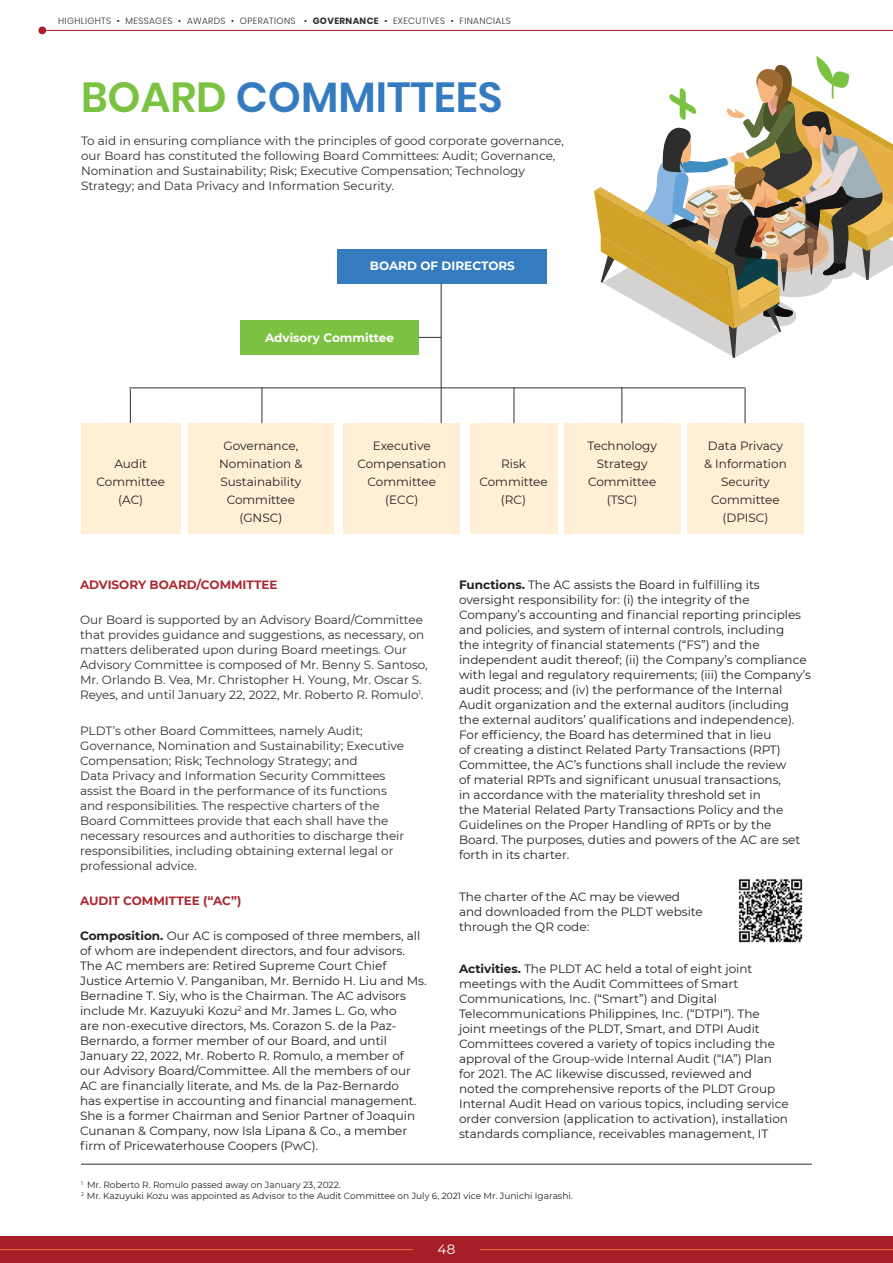
<style>
.page{position:relative;width:893px;height:1263px;background:#fff}
.page>*{position:absolute;margin:0;border:0;box-sizing:border-box;transform-origin:0 0}
.Body_Copy-1{font:600 42px "Poppins";color:#357bc0}
.t1{font:13.5px "Montserrat";color:#fff}
.Body_Copy-1-2{font:12px/15px "Montserrat";color:#231f20;text-align:center}
.Body_Copy-1-3{font:12px/15px "Montserrat";color:#312f30}
.Body_Copy-1-4{font:700 12px "Montserrat";color:#ab2932}
.Body_Copy-1-5{font:700 12px "Montserrat";color:#fff}
.Body_Copy-1-6{font:9px/10.8px "Montserrat";color:#231f20}
.Body_Copy-1-7{font:300 9px "Poppins";letter-spacing:.04em;color:#312f30}
.s1{font-weight:700}
.s2{color:#7bc242}
</style>
<div class="page">
<div style="left:0;top:1236px;width:893px;height:27px;background:#a71e27"></div>
<hr style="left:0;top:1249px;width:893px;height:1px;background:#de6933">
<div style="left:413px;top:1236px;width:67px;height:27px;background:#a71e27"></div>
<hr style="left:46px;top:30px;width:847px;height:1px;background:#a71e27">
<div style="left:38px;top:26px;width:8px;height:8px;background:#a71e27;border-radius:50%"></div>
<hr style="left:130px;top:389px;width:1px;height:36px;background:#312f30">
<div style="left:338px;top:249px;width:209px;height:34px;background:#357bc0"></div>
<div style="left:240px;top:320px;width:179px;height:35px;background:#7bc242"></div>
<div style="left:81px;top:423px;width:99px;height:110px;background:#ffefd5"></div>
<div style="left:188px;top:423px;width:146px;height:110px;background:#ffefd5"></div>
<div style="left:343px;top:423px;width:117px;height:110px;background:#ffefd5"></div>
<div style="left:470px;top:423px;width:87px;height:110px;background:#ffefd5"></div>
<div style="left:564px;top:423px;width:117px;height:110px;background:#ffefd5"></div>
<div style="left:687px;top:423px;width:117px;height:110px;background:#ffefd5"></div>
<hr style="left:441px;top:283px;width:1px;height:140px;background:#312f30">
<hr style="left:262px;top:387px;width:1px;height:36px;background:#312f30">
<hr style="left:514px;top:387px;width:1px;height:36px;background:#312f30">
<hr style="left:621px;top:387px;width:1px;height:36px;background:#312f30">
<hr style="left:745px;top:387px;width:1px;height:36px;background:#312f30">
<hr style="left:129px;top:387px;width:615px;height:1px;background:#312f30">
<svg style="left:419px;top:337px;width:22px;height:1px"></svg>
<img style="left:738px;top:879px;width:65px;height:64px">
<hr style="left:81px;top:1164px;width:731px;height:1px;background:#312f30">
<svg style="left:594px;top:56px;width:299px;height:302px"></svg>
<p class="Body_Copy-1-7" style="left:58px;top:16px;width:454px">HIGHLIGHTS • MESSAGES • AWARDS • OPERATIONS • <span class="s1">GOVERNANCE</span> • EXECUTIVES • FINANCIALS</p>
<p class="Body_Copy-1" style="left:81px;top:73px;width:423px"><span class="s2">BOARD</span> COMMITTEES</p>
<p class="Body_Copy-1-3" style="left:81px;top:133px;width:485px">To aid in ensuring compliance with the principles of good corporate governance, our Board has constituted the following Board Committees: Audit; Governance, Nomination and Sustainability; Risk; Executive Compensation; Technology Strategy; and Data Privacy and Information Security.</p>
<p class="Body_Copy-1-5" style="left:370px;top:257px;width:147px">BOARD OF DIRECTORS</p>
<p class="Body_Copy-1-5" style="left:265px;top:329px;width:130px">Advisory Committee</p>
<p class="Body_Copy-1-2" style="left:97px;top:454px;width:70px;line-height:18px">Audit<br>Committee (AC)</p>
<p class="Body_Copy-1-2" style="left:219px;top:436px;width:85px;line-height:18px">Governance,<br>Nomination &amp;<br>Sustainability<br>Committee (GNSC)</p>
<p class="Body_Copy-1-2" style="left:357px;top:436px;width:90px;line-height:18px">Executive<br>Compensation<br>Committee (ECC)</p>
<p class="Body_Copy-1-2" style="left:479px;top:454px;width:70px;line-height:18px">Risk<br>Committee (RC)</p>
<p class="Body_Copy-1-2" style="left:587px;top:436px;width:71px;line-height:18px">Technology<br>Strategy<br>Committee (TSC)</p>
<p class="Body_Copy-1-2" style="left:704px;top:436px;width:84px;line-height:18px">Data Privacy &amp; Information<br>Security<br>Committee (DPISC)</p>
<p class="Body_Copy-1-4" style="left:80px;top:576px;width:199px">ADVISORY BOARD/COMMITTEE</p>
<p class="Body_Copy-1-3" style="left:80px;top:612px;width:349px">Our Board is supported by an Advisory Board/Committee that provides guidance and suggestions, as necessary, on matters deliberated upon during Board meetings. Our Advisory Committee is composed of Mr. Benny S. Santoso, Mr. Orlando B. Vea, Mr. Christopher H. Young, Mr. Oscar S.<br>Reyes, and until January 22, 2022, Mr. Roberto R. Romulo<sup>1</sup>.</p>
<p class="Body_Copy-1-3" style="left:80px;top:722px;width:326px">PLDT’s other Board Committees, namely Audit; Governance, Nomination and Sustainability; Executive Compensation; Risk; Technology Strategy; and<br>Data Privacy and Information Security Committees assist the Board in the performance of its functions and responsibilities. The respective charters of the Board Committees provide that each shall have the necessary resources and authorities to discharge their responsibilities, including obtaining external legal or professional advice.</p>
<p class="Body_Copy-1-4" style="left:80px;top:892px;width:163px">AUDIT COMMITTEE (“AC”)</p>
<p class="Body_Copy-1-2" style="left:80px;top:928px;width:348px;text-align:left"><span class="s1">Composition.</span> Our AC is composed of three members, all of whom are independent directors, and four advisors.<br>The AC members are: Retired Supreme Court Chief Justice Artemio V. Panganiban, Mr. Bernido H. Liu and Ms.<br>Bernadine T. Siy, who is the Chairman. The AC advisors include Mr. Kazuyuki Kozu<sup>2</sup> and Mr. James L. Go, who<br>are non-executive directors, Ms. Corazon S. de la Paz-Bernardo, a former member of our Board, and until January 22, 2022, Mr. Roberto R. Romulo, a member of our Advisory Board/Committee. All the members of our AC are financially literate, and Ms. de la Paz-Bernardo<br>has expertise in accounting and financial management.<br>She is a former Chairman and Senior Partner of Joaquin Cunanan &amp; Company, now Isla Lipana &amp; Co., a member firm of Pricewaterhouse Coopers (PwC).</p>
<p class="Body_Copy-1-2" style="left:459px;top:577px;width:353px;text-align:left"><span class="s1">Functions.</span> The AC assists the Board in fulfilling its oversight responsibility for: (i) the integrity of the Company’s accounting and financial reporting principles and policies, and system of internal controls, including<br>the integrity of financial statements (“FS”) and the independent audit thereof; (ii) the Company’s compliance with legal and regulatory requirements; (iii) the Company’s audit process; and (iv) the performance of the Internal Audit organization and the external auditors (including the external auditors’ qualifications and independence).<br>For efficiency, the Board has determined that in lieu<br>of creating a distinct Related Party Transactions (RPT)<br>Committee, the AC’s functions shall include the review<br>of material RPTs and significant unusual transactions,<br>in accordance with the materiality threshold set in<br>the Material Related Party Transactions Policy and the Guidelines on the Proper Handling of RPTs or by the Board. The purposes, duties and powers of the AC are set forth in its charter.</p>
<p class="Body_Copy-1-2" style="left:459px;top:889px;width:245px;text-align:left">The charter of the AC may be viewed and downloaded from the PLDT website through the QR code:</p>
<p class="Body_Copy-1-2" style="left:459px;top:961px;width:331px;text-align:left"><span class="s1">Activities.</span> The PLDT AC held a total of eight joint meetings with the Audit Committees of Smart Communications, Inc. (“Smart”) and Digital Telecommunications Philippines, Inc. (“DTPI”). The joint meetings of the PLDT, Smart, and DTPI Audit Committees covered a variety of topics including the approval of the Group-wide Internal Audit (“IA”) Plan for 2021. The AC likewise discussed, reviewed and noted the comprehensive reports of the PLDT Group Internal Audit Head on various topics, including service order conversion (application to activation), installation standards compliance, receivables management, IT</p>
<p class="Body_Copy-1-6" style="left:81px;top:1179px;width:493px"><sup>1</sup> Mr. Roberto R. Romulo passed away on January 23, 2022.<br><sup>2</sup> Mr. Kazuyuki Kozu was appointed as Advisor to the Audit Committee on July 6, 2021 vice Mr. Junichi Igarashi.</p>
<p class="t1" style="left:438px;top:1240px;width:19px">48</p>
</div>
